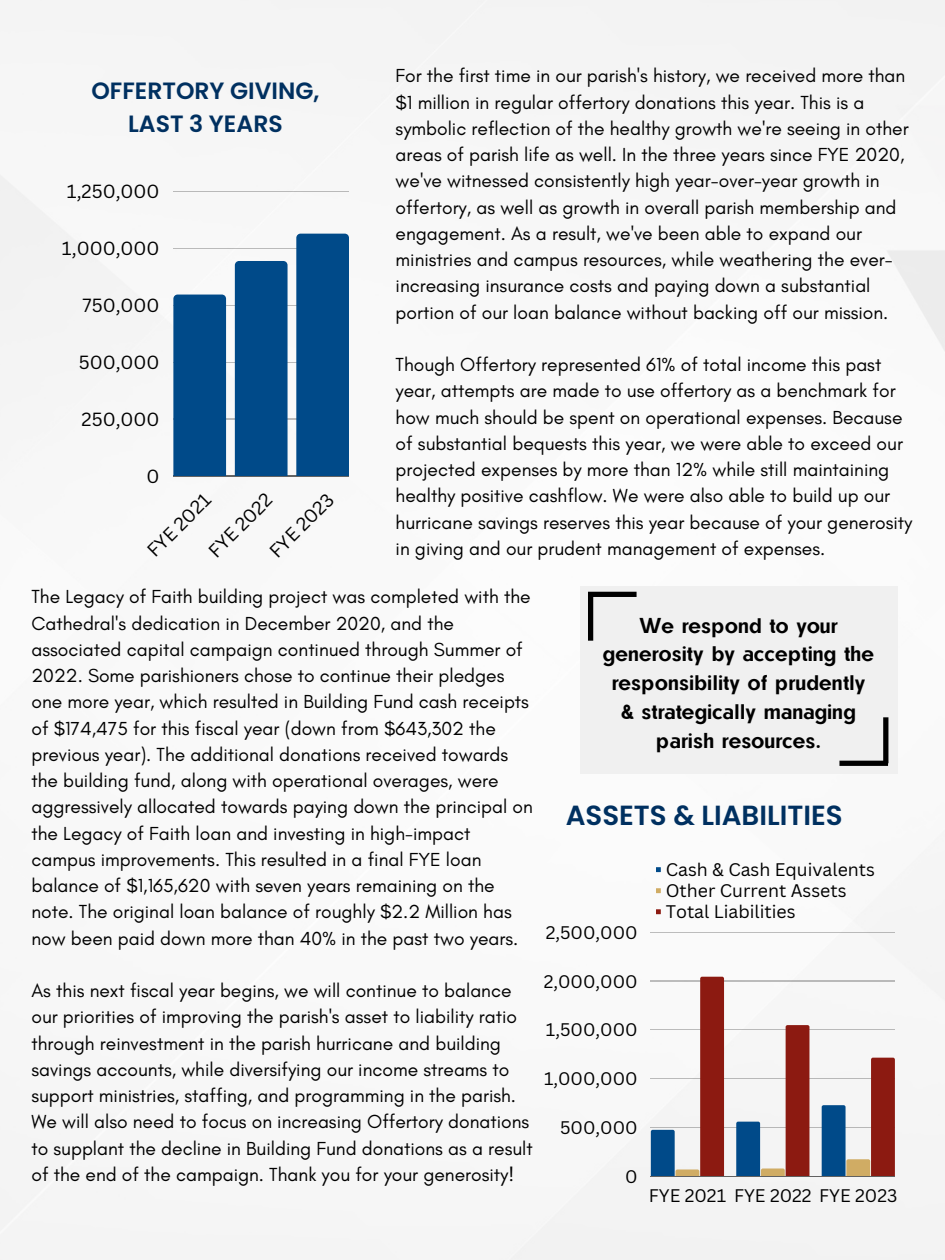
<style>
.page{position:relative;width:945px;height:1260px;background:#fff}
.page>*{position:absolute;margin:0;border:0;box-sizing:border-box;transform-origin:0 0}
.t1{font:600 27.65px "Poppins";color:#003060}
.t2{font:600 23.62px/32.9px "Poppins";color:#003060;text-align:center}
.t3{font:21px/28.9px "CAT Neuzeit";color:#000;text-align:center}
.t4{font:19.25px/26.2px "Glacial Indifference";color:#000}
.t5{font:18.55px "Canva Sans";color:#000}
.t6{font:17.68px "Canva Sans";color:#000}
</style>
<div class="page">
<img style="left:0;top:0;width:945px;height:1260px">
<hr style="left:173px;top:191px;width:176px;height:1px;background:#000">
<hr style="left:173px;top:248px;width:176px;height:1px;background:#000">
<hr style="left:173px;top:305px;width:176px;height:1px;background:#000">
<hr style="left:173px;top:362px;width:176px;height:1px;background:#000">
<hr style="left:173px;top:419px;width:176px;height:1px;background:#000">
<hr style="left:173px;top:476px;width:176px;height:1px;background:#000">
<div style="left:173px;top:295px;width:53px;height:181px;background:#004a89"></div>
<div style="left:235px;top:261px;width:53px;height:215px;background:#004a89"></div>
<div style="left:296px;top:234px;width:53px;height:242px;background:#004a89"></div>
<svg style="left:656px;top:867px;width:5px;height:5px"></svg>
<svg style="left:656px;top:888px;width:5px;height:5px"></svg>
<svg style="left:656px;top:909px;width:5px;height:5px"></svg>
<hr style="left:651px;top:932px;width:244px;height:1px;background:#000">
<hr style="left:651px;top:981px;width:244px;height:1px;background:#000">
<hr style="left:651px;top:1030px;width:244px;height:1px;background:#000">
<hr style="left:651px;top:1078px;width:244px;height:1px;background:#000">
<hr style="left:651px;top:1127px;width:244px;height:1px;background:#000">
<hr style="left:651px;top:1176px;width:244px;height:1px;background:#000">
<svg style="left:651px;top:977px;width:73px;height:199px"></svg>
<svg style="left:736px;top:1025px;width:73px;height:151px"></svg>
<svg style="left:822px;top:1058px;width:73px;height:118px"></svg>
<div style="left:580px;top:586px;width:317px;height:188px;background:#f0f0f0"></div>
<div style="left:588px;top:592px;width:49px;height:5px;background:#000"></div>
<div style="left:588px;top:595px;width:5px;height:46px;background:#000"></div>
<div style="left:883px;top:717px;width:5px;height:46px;background:#000"></div>
<div style="left:839px;top:761px;width:49px;height:5px;background:#000"></div>
<p class="t2" style="left:91px;top:74px;width:230px">OFFERTORY GIVING,<br>LAST 3 YEARS</p>
<p class="t5" style="left:67px;top:179px;width:94px">1,250,000</p>
<p class="t5" style="left:62px;top:235px;width:99px">1,000,000</p>
<p class="t5" style="left:83px;top:292px;width:78px">750,000</p>
<p class="t5" style="left:79px;top:349px;width:82px">500,000</p>
<p class="t5" style="left:82px;top:406px;width:80px">250,000</p>
<p class="t5" style="left:147px;top:463px;width:14px">0</p>
<p class="t5" style="left:141px;top:544px;width:82px;rotate:-45deg">FYE 2021</p>
<p class="t5" style="left:202px;top:545px;width:72px;rotate:-45deg">FYE 202</p>
<p class="t5" style="left:264px;top:545px;width:83px;rotate:-45deg">FYE 2023</p>
<p class="t4" style="left:396px;top:63px;width:515px">For the first time in our parish's history, we received more than $1 million in regular offertory donations this year. This is a symbolic reflection of the healthy growth we're seeing in other areas of parish life as well. In the three years since FYE 2020, we've witnessed consistently high year-over-year growth in offertory, as well as growth in overall parish membership and engagement. As a result, we've been able to expand our ministries and campus resources, while weathering the ever&shy;increasing insurance costs and paying down a substantial portion of our loan balance without backing off our mission.</p>
<p class="t4" style="left:396px;top:351px;width:518px">Though Offertory represented 61% of total income this past year, attempts are made to use offertory as a benchmark for how much should be spent on operational expenses. Because of substantial bequests this year, we were able to exceed our projected expenses by more than 12% while still maintaining healthy positive cashflow. We were also able to build up our hurricane savings reserves this year because of your generosity in giving and our prudent management of expenses.</p>
<p class="t4" style="left:31px;top:584px;width:503px">The Legacy of Faith building project was completed with the Cathedral's dedication in December 2020, and the associated capital campaign continued through Summer of 2022. Some parishioners chose to continue their pledges one more year, which resulted in Building Fund cash receipts of $174,475 for this fiscal year (down from $643,302 the previous year). The additional donations received towards the building fund, along with operational overages, were aggressively allocated towards paying down the principal on the Legacy of Faith loan and investing in high-impact campus improvements. This resulted in a final FYE loan balance of $1,165,620 with seven years remaining on the note. The original loan balance of roughly $2.2 Million has now been paid down more than 40% in the past two years.</p>
<p class="t4" style="left:31px;top:977px;width:503px">As this next fiscal year begins, we will continue to balance our priorities of improving the parish's asset to liability ratio through reinvestment in the parish hurricane and building savings accounts, while diversifying our income streams to support ministries, staffing, and programming in the parish.<br>We will also need to focus on increasing Offertory donations to supplant the decline in Building Fund donations as a result of the end of the campaign. Thank you for your generosity!</p>
<p class="t3" style="left:603px;top:610px;width:273px">We respond to your generosity by accepting the responsibility of prudently &amp; strategically managing parish resources.</p>
<p class="t1" style="left:566px;top:796px;width:279px">ASSETS &amp; LIABILITIES</p>
<p class="t6" style="left:546px;top:920px;width:93px">2,500,000</p>
<p class="t6" style="left:544px;top:969px;width:95px">2,000,000</p>
<p class="t6" style="left:546px;top:1017px;width:93px">1,500,000</p>
<p class="t6" style="left:544px;top:1066px;width:95px">1,000,000</p>
<p class="t6" style="left:560px;top:1115px;width:79px">500,000</p>
<p class="t6" style="left:625px;top:1164px;width:14px">0</p>
<p class="t6" style="left:666px;top:857px;width:211px">Cash &amp; Cash Equivalents</p>
<p class="t6" style="left:666px;top:878px;width:182px">Other Current Assets</p>
<p class="t6" style="left:666px;top:899px;width:131px">Total Liabilities</p>
<p class="t6" style="left:649px;top:1183px;width:250px">FYE 2021 FYE 2022 FYE 2023</p>
</div>
